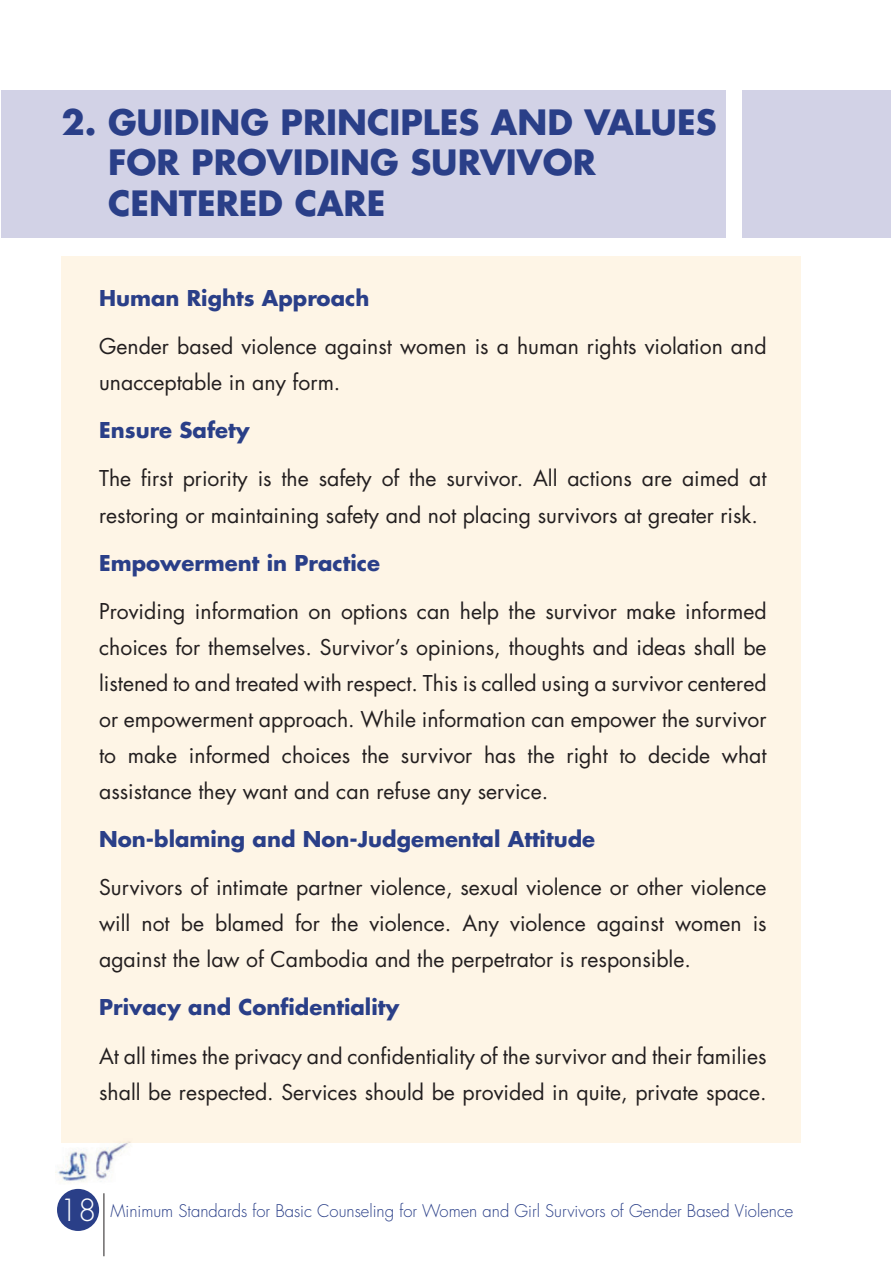
<style>
.page{position:relative;width:893px;height:1263px;background:#fff}
.page>*{position:absolute;margin:0;border:0;box-sizing:border-box;transform-origin:0 0}
.t1{font:700 33.9px/40.3px "Futura Std";color:#2a3f88}
.t2{font:21.15px/36px "Futura Std";color:#231f20}
.t3{font:700 21.15px "Futura Std";color:#2a3f88}
.t4{font:300 16.95px "Futura Std";color:#2a3f88}
.s1{font-size:29.7px;color:#fff}
</style>
<div class="page">
<div style="left:1px;top:90px;width:725px;height:148px;background:#d2d2e6"></div>
<div style="left:742px;top:90px;width:149px;height:148px;background:#d2d2e6"></div>
<div style="left:61px;top:256px;width:740px;height:887px;background:#fef5e6"></div>
<div style="left:57px;top:1189px;width:42px;height:42px;background:#2a3f88;border-radius:50%"></div>
<hr style="left:104px;top:1193px;width:1px;height:63px;background:#231f20">
<img style="left:55px;top:1143px;width:74px;height:39px">
<h1 class="t1" style="left:108px;top:105px;width:610px;text-indent:-47px">2. GUIDING PRINCIPLES AND VALUES<br>FOR PROVIDING SURVIVOR<br>CENTERED CARE</h1>
<p class="t3" style="left:99px;top:288px;width:272px">Human Rights Approach</p>
<p class="t2" style="left:99px;top:330px;width:669px">Gender based violence against women is a human rights violation and unacceptable in any form.</p>
<p class="t3" style="left:99px;top:421px;width:152px">Ensure Safety</p>
<p class="t2" style="left:99px;top:462px;width:669px">The first priority is the safety of the survivor. All actions are aimed at restoring or maintaining safety and not placing survivors at greater risk.</p>
<p class="t3" style="left:99px;top:553px;width:282px">Empowerment in Practice</p>
<p class="t2" style="left:99px;top:594px;width:669px;text-align:justify">Providing information on options can help the survivor make informed choices for themselves. Survivor’s opinions, thoughts and ideas shall be listened to and treated with respect. This is called using a survivor centered or empowerment approach. While information can empower the survivor to make informed choices the survivor has the right to decide what assistance they want and can refuse any service.</p>
<p class="t3" style="left:99px;top:829px;width:497px">Non-blaming and Non-Judgemental Attitude</p>
<p class="t2" style="left:99px;top:871px;width:669px;text-align:justify">Survivors of intimate partner violence, sexual violence or other violence will not be blamed for the violence. Any violence against women is against the law of Cambodia and the perpetrator is responsible.</p>
<p class="t3" style="left:99px;top:998px;width:302px">Privacy and Confidentiality</p>
<p class="t2" style="left:99px;top:1039px;width:669px">At all times the privacy and confidentiality of the survivor and their families shall be respected. Services should be provided in quite, private space.</p>
<p class="t4" style="left:60px;top:1203px;width:735px"><span class="s1">18</span> Minimum Standards for Basic Counseling for Women and Girl Survivors of Gender Based Violence</p>
</div>
